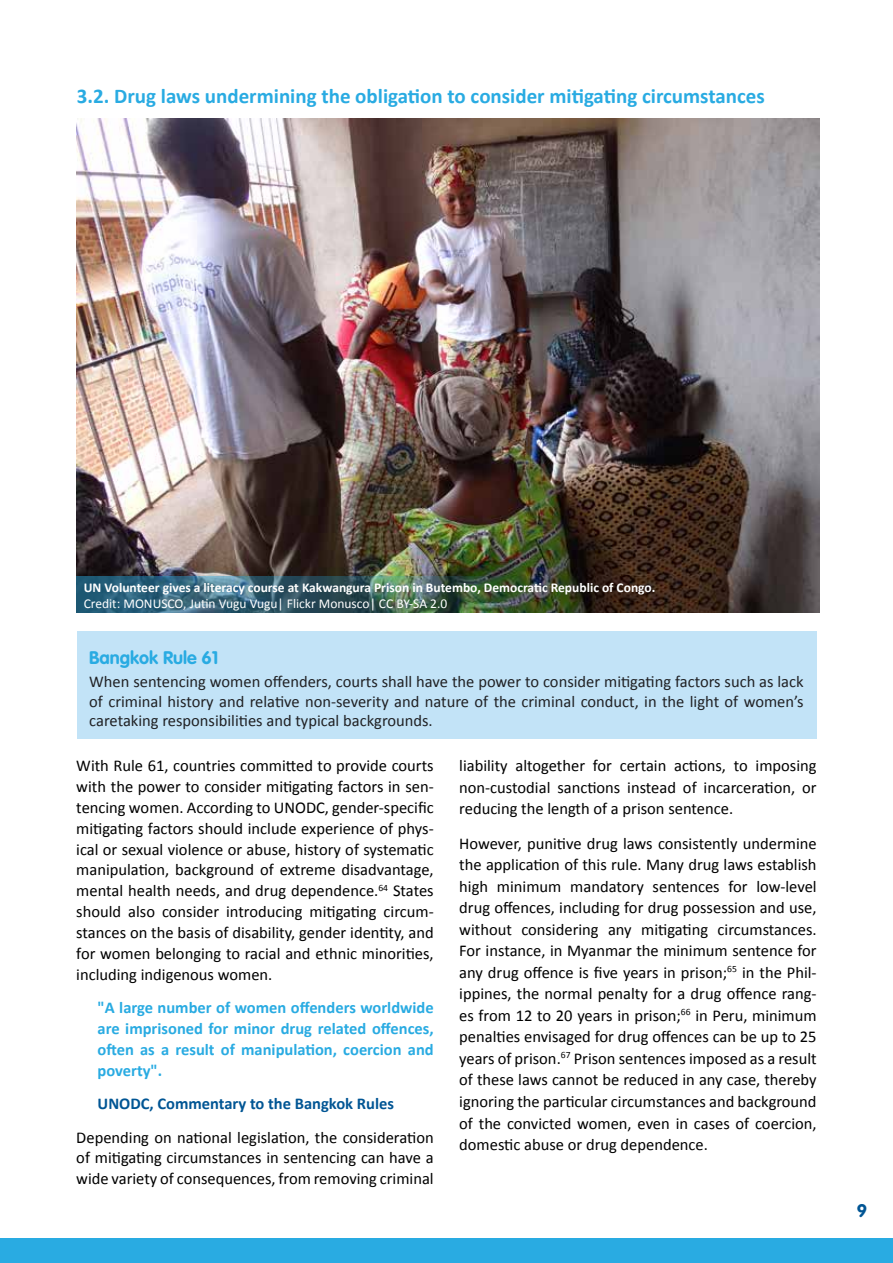
<style>
.page{position:relative;width:893px;height:1263px;background:#fff}
.page>*{position:absolute;margin:0;border:0;box-sizing:border-box;transform-origin:0 0}
.t1{font:700 21px "Calibri";color:#29abe2}
.t2{font:700 18px "VAG Rounded LT Pro";color:#29abe2}
.t3{font:700 18px "VAG Rounded LT Pro";color:#005594}
.t4{font:16.5px/21.5px "Calibri";color:#000;text-align:justify}
.t5{font:16.5px/19.8px "Calibri";color:#202124;text-align:justify}
.t6{font:700 16.5px/20.9px "Calibri";color:#29abe2;text-align:justify}
.t7{font:700 16.5px "Calibri";color:#005594}
.t8{font:700 13.5px "Calibri";color:#fff}
.t9{font:13.5px "Calibri";color:#fff}
</style>
<div class="page">
<div style="left:0;top:1238px;width:893px;height:25px;background:#29abe2"></div>
<img style="left:77px;top:118px;width:742px;height:459px">
<div style="left:77px;top:631px;width:739px;height:108px;background:#c2e3f7"></div>
<img style="left:77px;top:577px;width:742px;height:36px">
<p class="t1" style="left:77px;top:83px;width:689px">3.2. Drug laws undermining the obligation to consider mitigating circumstances</p>
<p class="t8" style="left:84px;top:579px;width:573px">UN Volunteer gives a literacy course at Kakwangura Prison in Butembo, Democratic Republic of Congo.</p>
<p class="t9" style="left:84px;top:595px;width:365px">Credit: MONUSCO, Jutin Vugu Vugu| Flickr Monusco| CC BY-SA 2.0</p>
<p class="t2" style="left:89px;top:646px;width:131px">Bangkok Rule 61</p>
<p class="t5" style="left:89px;top:671px;width:716px">When sentencing women offenders, courts shall have the power to consider mitigating factors such as lack of criminal history and relative non-severity and nature of the criminal conduct, in the light of women’s caretaking responsibilities and typical backgrounds.</p>
<p class="t4" style="left:76px;top:756px;width:359px;line-height:20.9px">With Rule 61, countries committed to provide courts with the power to consider mitigating factors in sen&shy;tencing women. According to UNODC, gender-specific mitigating factors should include experience of phys&shy;ical or sexual violence or abuse, history of systematic manipulation, background of extreme disadvantage, mental health needs, and drug dependence.<sup>64</sup> States should also consider introducing mitigating circum&shy;stances on the basis of disability, gender identity, and for women belonging to racial and ethnic minorities, including indigenous women.</p>
<p class="t6" style="left:98px;top:997px;width:338px">"A large number of women offenders worldwide are imprisoned for minor drug related offences, often as a result of manipulation, coercion and poverty".</p>
<p class="t7" style="left:98px;top:1093px;width:298px">UNODC, Commentary to the Bangkok Rules</p>
<p class="t4" style="left:76px;top:1127px;width:359px;line-height:20.9px">Depending on national legislation, the consideration of mitigating circumstances in sentencing can have a wide variety of consequences, from removing criminal</p>
<p class="t4" style="left:459px;top:755px;width:359px">liability altogether for certain actions, to imposing non-custodial sanctions instead of incarceration, or reducing the length of a prison sentence.</p>
<p class="t4" style="left:459px;top:832px;width:359px">However, punitive drug laws consistently undermine the application of this rule. Many drug laws establish high minimum mandatory sentences for low-level drug offences, including for drug possession and use, without considering any mitigating circumstances.<br>For instance, in Myanmar the minimum sentence for any drug offence is five years in prison;<sup>65</sup> in the Phil&shy;ippines, the normal penalty for a drug offence rang&shy;es from 12 to 20 years in prison;<sup>66</sup> in Peru, minimum penalties envisaged for drug offences can be up to 25 years of prison.<sup>67</sup> Prison sentences imposed as a result of these laws cannot be reduced in any case, thereby ignoring the particular circumstances and background of the convicted women, even in cases of coercion, domestic abuse or drug dependence.</p>
<p class="t3" style="left:857px;top:1199px;width:12px">9</p>
</div>
